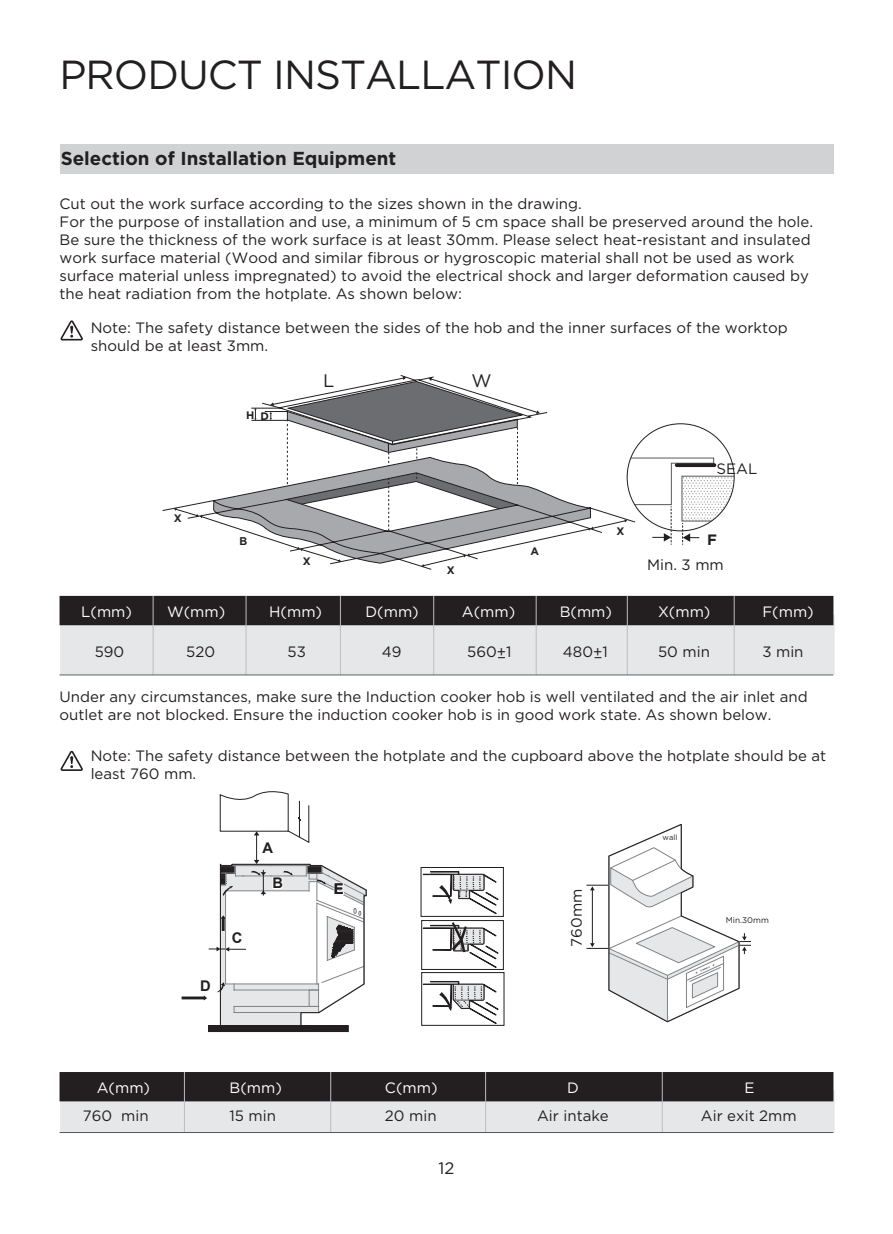
<style>
.page{position:relative;width:893px;height:1234px;background:#fff}
.page>*{position:absolute;margin:0;border:0;box-sizing:border-box;transform-origin:0 0}
.t1{font:40.5px "Gotham";letter-spacing:-.025em;color:#231f20}
.t2{font:700 18.75px "Gotham";color:#231f20}
.t3{font:18.15px "Gotham";color:#231f20}
.t4{font:16.5px "Gotham";color:#231f20}
.t5{font:15px/18px "Gotham";color:#231f20}
.t6{font:15px "Gotham";color:#fff}
.t7{font:700 15px "Gotham";color:#231f20}
.t8{font:700 14.7px "Arial";color:#231f20}
.t9{font:700 10.95px "Gotham";color:#231f20}
.t10{font:700 10.95px "Arial";color:#231f20}
.t11{font:8.25px "Gotham";color:#231f20}
.t12{font:7.5px "Gotham";color:#231f20}
</style>
<div class="page">
<div style="left:60px;top:614px;width:775px;height:60px;background:#e6e7e9"></div>
<div style="left:60px;top:1089px;width:775px;height:43px;background:#e6e7e9"></div>
<div style="left:60px;top:144px;width:773px;height:29px;background:#d1d2d4"></div>
<svg style="left:60px;top:320px;width:23px;height:20px"></svg>
<svg style="left:60px;top:750px;width:23px;height:20px"></svg>
<div style="left:60px;top:595px;width:773px;height:30px;background:#231f20"></div>
<hr style="left:153px;top:595px;width:1px;height:79px;background:#bcbdc0">
<hr style="left:246px;top:595px;width:1px;height:79px;background:#bcbdc0">
<hr style="left:340px;top:595px;width:1px;height:79px;background:#bcbdc0">
<hr style="left:433px;top:595px;width:1px;height:79px;background:#bcbdc0">
<hr style="left:536px;top:595px;width:1px;height:79px;background:#bcbdc0">
<hr style="left:627px;top:595px;width:1px;height:79px;background:#bcbdc0">
<hr style="left:734px;top:595px;width:1px;height:79px;background:#bcbdc0">
<div style="left:60px;top:1072px;width:773px;height:29px;background:#231f20"></div>
<hr style="left:184px;top:1071px;width:1px;height:61px;background:#bcbdc0">
<hr style="left:330px;top:1071px;width:1px;height:61px;background:#bcbdc0">
<hr style="left:485px;top:1071px;width:1px;height:61px;background:#bcbdc0">
<hr style="left:662px;top:1071px;width:1px;height:61px;background:#bcbdc0">
<svg style="left:174px;top:507px;width:29px;height:11px"></svg>
<svg style="left:214px;top:375px;width:521px;height:192px"></svg>
<hr style="left:60px;top:674px;width:773px;height:1px;background:#57585a">
<hr style="left:60px;top:1131px;width:773px;height:1px;background:#57585a">
<div style="left:421px;top:866px;width:83px;height:50px;border:1px solid #231f20"></div>
<div style="left:421px;top:919px;width:83px;height:50px;border:1px solid #231f20"></div>
<div style="left:421px;top:971px;width:83px;height:54px;border:1px solid #231f20"></div>
<svg style="left:422px;top:980px;width:77px;height:44px"></svg>
<svg style="left:422px;top:921px;width:77px;height:47px"></svg>
<svg style="left:422px;top:870px;width:77px;height:44px"></svg>
<svg style="left:587px;top:824px;width:163px;height:198px"></svg>
<hr style="left:183px;top:996px;width:21px;height:3px;background:#231f20">
<svg style="left:199px;top:791px;width:168px;height:240px"></svg>
<h1 class="t1" style="left:60px;top:48px;width:519px">PRODUCT INSTALLATION</h1>
<p class="t2" style="left:61px;top:146px;width:337px">Selection of Installation Equipment</p>
<p class="t5" style="left:60px;top:194px;width:755px">Cut out the work surface according to the sizes shown in the drawing.<br>For the purpose of installation and use, a minimum of 5 cm space shall be preserved around the hole.<br>Be sure the thickness of the work surface is at least 30mm. Please select heat-resistant and insulated work surface material (Wood and similar fibrous or hygroscopic material shall not be used as work surface material unless impregnated) to avoid the electrical shock and larger deformation caused by the heat radiation from the hotplate. As shown below:</p>
<p class="t5" style="left:91px;top:318px;width:699px">Note: The safety distance between the sides of the hob and the inner surfaces of the worktop should be at least 3mm.</p>
<p class="t6" style="left:81px;top:601px;width:52px">L(mm)</p>
<p class="t5" style="left:95px;top:642px;width:31px">590</p>
<p class="t9" style="left:246px;top:408px;width:10px">H</p>
<p class="t9" style="left:260px;top:408px;width:10px">D</p>
<p class="t3" style="left:323px;top:368px;width:13px">L</p>
<p class="t3" style="left:471px;top:368px;width:22px">W</p>
<p class="t9" style="left:174px;top:511px;width:9px">X</p>
<p class="t10" style="left:240px;top:533px;width:9px">В</p>
<p class="t6" style="left:167px;top:601px;width:60px">W(mm)</p>
<p class="t5" style="left:186px;top:642px;width:30px">520</p>
<p class="t9" style="left:303px;top:553px;width:9px">X</p>
<p class="t6" style="left:269px;top:601px;width:54px">H(mm)</p>
<p class="t5" style="left:288px;top:642px;width:20px">53</p>
<p class="t6" style="left:365px;top:601px;width:55px">D(mm)</p>
<p class="t5" style="left:382px;top:642px;width:21px">49</p>
<p class="t9" style="left:447px;top:563px;width:9px">X</p>
<p class="t6" style="left:462px;top:601px;width:55px">A(mm)</p>
<p class="t5" style="left:467px;top:642px;width:46px">560+1</p>
<p class="t9" style="left:530px;top:544px;width:10px">A</p>
<p class="t9" style="left:616px;top:524px;width:9px">X</p>
<p class="t6" style="left:560px;top:601px;width:54px">B(mm)</p>
<p class="t5" style="left:563px;top:642px;width:46px">480+1</p>
<p class="t5" style="left:717px;top:459px;width:42px">SEAL</p>
<p class="t7" style="left:707px;top:529px;width:11px">F</p>
<p class="t5" style="left:647px;top:555px;width:78px">Min. 3 mm</p>
<p class="t6" style="left:658px;top:601px;width:54px">X(mm)</p>
<p class="t5" style="left:658px;top:642px;width:53px">50 min</p>
<p class="t6" style="left:762px;top:601px;width:53px">F(mm)</p>
<p class="t5" style="left:762px;top:642px;width:43px">3 min</p>
<p class="t5" style="left:60px;top:687px;width:750px">Under any circumstances, make sure the Induction cooker hob is well ventilated and the air inlet and outlet are not blocked. Ensure the induction cooker hob is in good work state. As shown below.</p>
<p class="t5" style="left:91px;top:746px;width:737px">Note: The safety distance between the hotplate and the cupboard above the hotplate should be at least 760 mm.</p>
<p class="t6" style="left:97px;top:1077px;width:55px">A(mm)</p>
<p class="t5" style="left:83px;top:1105px;width:67px">760 min</p>
<p class="t8" style="left:200px;top:975px;width:12px">D</p>
<p class="t8" style="left:232px;top:927px;width:12px">C</p>
<p class="t8" style="left:262px;top:837px;width:12px">A</p>
<p class="t8" style="left:272px;top:872px;width:12px">B</p>
<p class="t6" style="left:230px;top:1077px;width:54px">B(mm)</p>
<p class="t5" style="left:230px;top:1105px;width:48px">15 min</p>
<p class="t8" style="left:334px;top:878px;width:11px">E</p>
<p class="t6" style="left:385px;top:1077px;width:54px">C(mm)</p>
<p class="t5" style="left:385px;top:1105px;width:53px">20 min</p>
<p class="t4" style="left:439px;top:1157px;width:17px">12</p>
<p class="t5" style="left:567px;top:946px;width:59px;rotate:-90deg">760mm</p>
<p class="t6" style="left:567px;top:1077px;width:13px">D</p>
<p class="t5" style="left:537px;top:1105px;width:73px">Air intake</p>
<p class="t12" style="left:663px;top:832px;width:16px">wall</p>
<p class="t11" style="left:726px;top:914px;width:45px">Min.30mm</p>
<p class="t6" style="left:744px;top:1077px;width:12px">E</p>
<p class="t5" style="left:701px;top:1105px;width:97px">Air exit 2mm</p>
</div>
